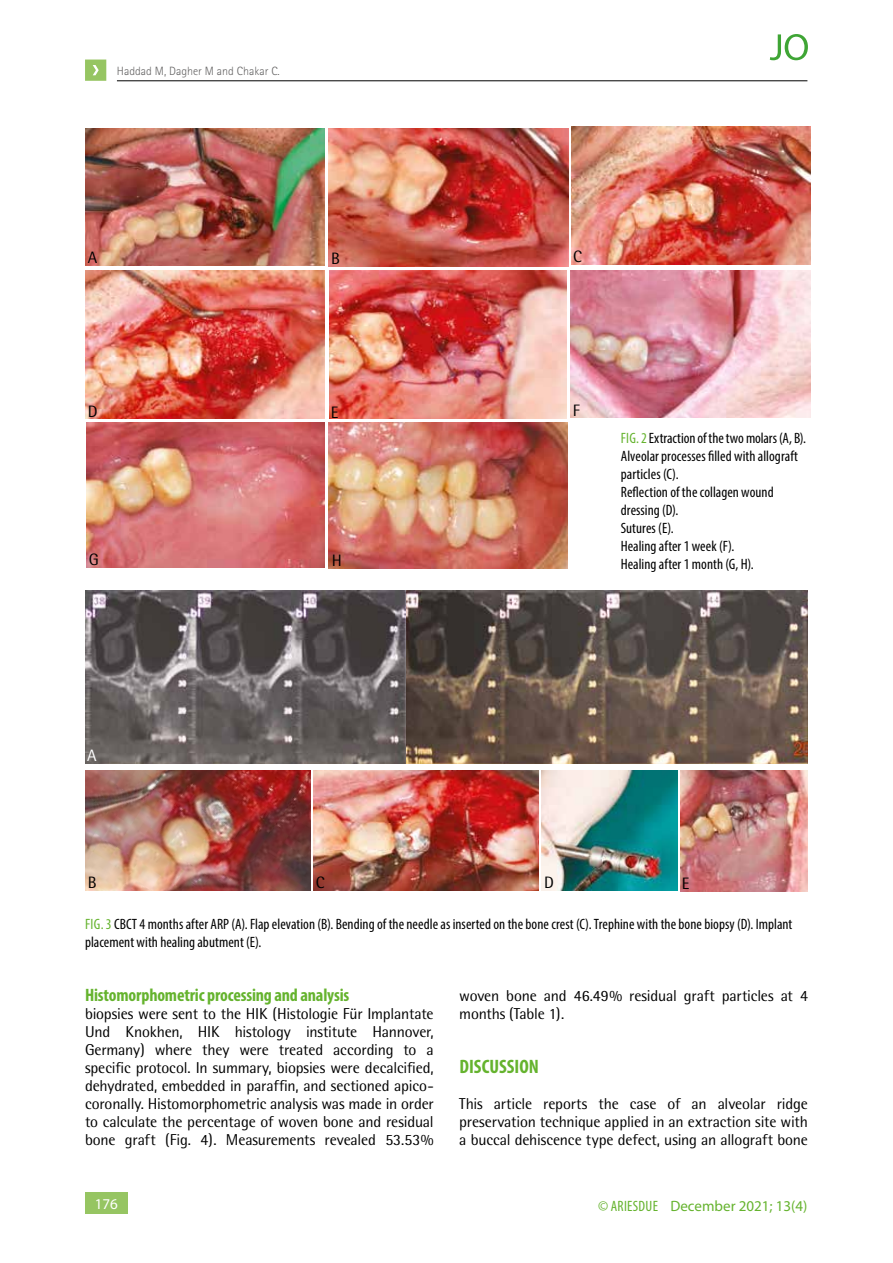
<style>
.page{position:relative;width:893px;height:1263px;background:#fff}
.page>*{position:absolute;margin:0;border:0;box-sizing:border-box;transform-origin:0 0}
.t1{font:700 condensed 19.5px "Myriad Pro";letter-spacing:.005em;color:#65b32e}
.t2{font:700 condensed 18px "Myriad Pro";letter-spacing:-.01em;color:#65b32e}
.t3{font:16.5px "Rotis Semi Sans";color:#000}
.t4{font:16.5px "Rotis Semi Sans";color:#fff}
.t5{font:15.75px/18px "Rotis Semi Sans";letter-spacing:-.01em;color:#000;text-align:justify}
.t6{font:condensed 15px/18px "Myriad Pro";letter-spacing:.005em;color:#000}
.t7{font:15px "Myriad Pro";color:#65b32e}
.t8{font:15px "Myriad Pro";color:#fff}
.t9{font:300 12px "Rotis Sans Serif";color:#646363}
.s1{color:#65b32e}
.s2{font-stretch:condensed}
</style>
<div class="page">
<div style="left:85px;top:1193px;width:43px;height:21px;background:#96c562"></div>
<svg style="left:85px;top:60px;width:21px;height:21px"></svg>
<hr style="left:117px;top:81px;width:690px;height:1px;background:#000">
<svg style="left:770px;top:34px;width:38px;height:26px"></svg>
<img style="left:85px;top:590px;width:723px;height:173px">
<img style="left:85px;top:770px;width:225px;height:120px">
<img style="left:314px;top:770px;width:224px;height:120px">
<img style="left:542px;top:770px;width:135px;height:121px">
<img style="left:681px;top:770px;width:127px;height:121px">
<img style="left:85px;top:129px;width:240px;height:136px">
<img style="left:329px;top:128px;width:240px;height:138px">
<img style="left:571px;top:126px;width:240px;height:138px">
<img style="left:85px;top:270px;width:240px;height:148px">
<img style="left:329px;top:271px;width:238px;height:148px">
<img style="left:571px;top:271px;width:240px;height:146px">
<img style="left:87px;top:422px;width:238px;height:145px">
<img style="left:329px;top:423px;width:239px;height:146px">
<p class="t9" style="left:117px;top:64px;width:164px">Haddad M, Dagher M and Chakar C.</p>
<p class="t3" style="left:88px;top:248px;width:11px">A</p>
<p class="t3" style="left:331px;top:249px;width:10px">B</p>
<p class="t3" style="left:573px;top:247px;width:10px">C</p>
<p class="t3" style="left:88px;top:401px;width:11px">D</p>
<p class="t3" style="left:331px;top:402px;width:9px">E</p>
<p class="t3" style="left:573px;top:400px;width:9px">F</p>
<p class="t3" style="left:89px;top:550px;width:12px">G</p>
<p class="t3" style="left:332px;top:551px;width:12px">H</p>
<p class="t6" style="left:621px;top:429px;width:187px"><span class="s1">FIG. 2</span> Extraction of the two molars (A, B).<br>Alveolar processes filled with allograft particles (C).<br>Reflection of the collagen wound dressing (D).<br>Sutures (E).<br>Healing after 1 week (F).<br>Healing after 1 month (G, H).</p>
<p class="t4" style="left:87px;top:745px;width:11px">A</p>
<p class="t3" style="left:88px;top:872px;width:10px">B</p>
<p class="t3" style="left:316px;top:872px;width:10px">C</p>
<p class="t3" style="left:544px;top:872px;width:11px">D</p>
<p class="t6" style="left:85px;top:915px;width:709px"><span class="s1">FIG. 3</span> CBCT 4 months after ARP (A). Flap elevation (B). Bending of the needle as inserted on the bone crest (C). Trephine with the bone biopsy (D). Implant placement with healing abutment (E).</p>
<p class="t3" style="left:682px;top:873px;width:9px">E</p>
<p class="t2" style="left:85px;top:984px;width:266px">Histomorphometric processing and analysis</p>
<p class="t5" style="left:85px;top:1005px;width:350px">biopsies were sent to the HIK (Histologie Für Implantate Und Knokhen, HIK histology institute Hannover, Germany) where they were treated according to a specific protocol. In summary, biopsies were decalcified, dehydrated, embedded in paraffin, and sectioned apico&shy;coronally. Histomorphometric analysis was made in order to calculate the percentage of woven bone and residual bone graft (Fig. 4). Measurements revealed 53.53%</p>
<p class="t8" style="left:95px;top:1195px;width:25px">176</p>
<p class="t5" style="left:459px;top:987px;width:350px">woven bone and 46.49% residual graft particles at 4 months (Table 1).</p>
<p class="t1" style="left:459px;top:1054px;width:81px">DISCUSSION</p>
<p class="t5" style="left:459px;top:1095px;width:350px">This article reports the case of an alveolar ridge preservation technique applied in an extraction site with a buccal dehiscence type defect, using an allograft bone</p>
<p class="t7" style="left:598px;top:1196px;width:211px"><span class="s2">© ARIESDUE</span> December 2021; 13(4)</p>
</div>
